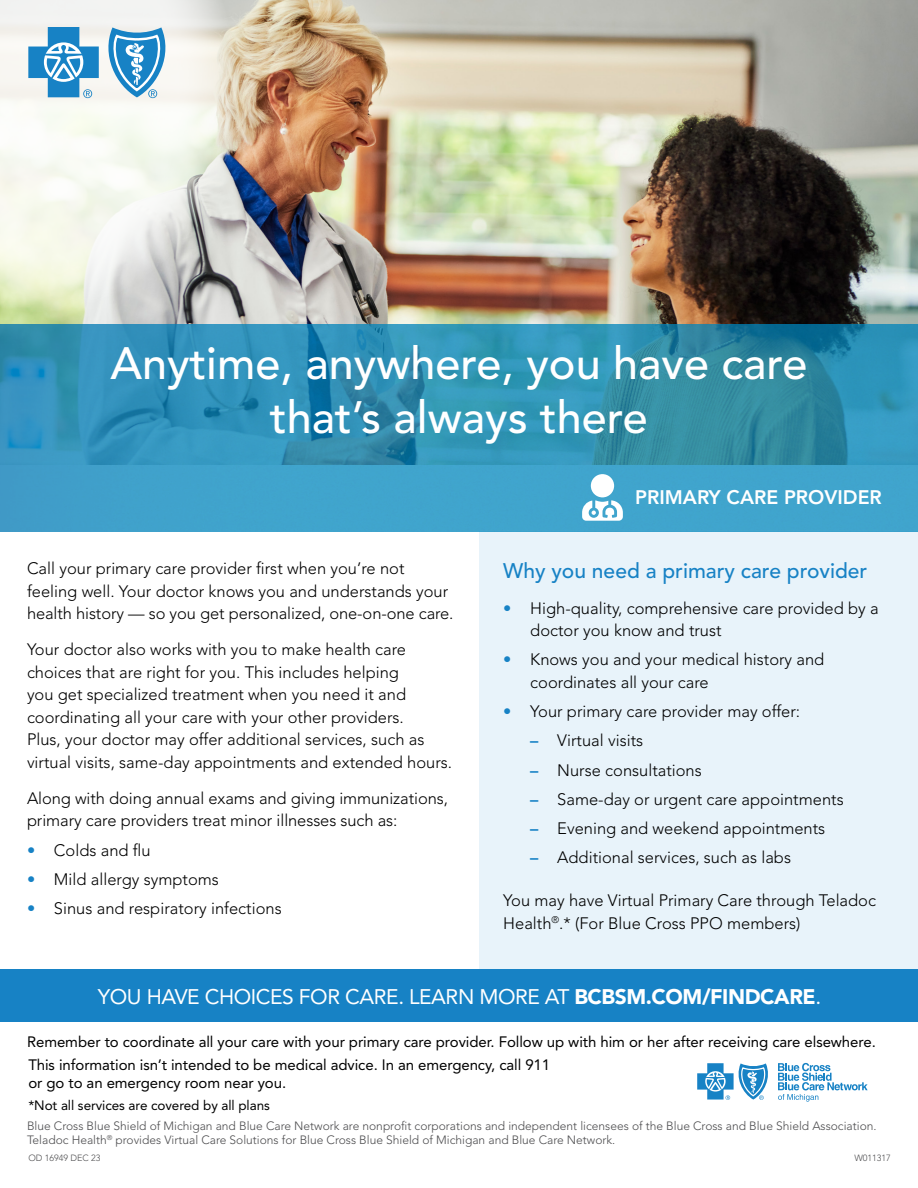
<style>
.page{position:relative;width:918px;height:1188px;background:#fff}
.page>*{position:absolute;margin:0;border:0;box-sizing:border-box;transform-origin:0 0}
.t1{font:500 45px/54px "Avenir LT Std";color:#fff;text-align:center}
.t2{font:21px "Avenir LT Std";letter-spacing:-.02em;color:#fff}
.t3{font:500 21px "Avenir LT Std";color:#1782c5}
.t4{font:800 19.5px "Avenir LT Std";color:#fff}
.t5{font:300 16.5px/22.5px "Avenir LT Std";color:#000}
.t6{font:15px/18px "Avenir LT Std";letter-spacing:-.005em;color:#000}
.t7{font:13.5px "Avenir LT Std";letter-spacing:-.005em;color:#000}
.t8{font:300 12px/13.5px "Avenir LT Std";color:#4d4d4f}
.t9{font:300 9px "Avenir LT Std";color:#4d4d4f}
.s1{color:#1782c5}
.s2{font-weight:800;color:#1782c5}
.s3{font-weight:900}
</style>
<div class="page">
<img style="left:0;top:0;width:918px;height:324px">
<svg style="left:0;top:0;width:237px;height:312px;fill:#f3f4ec"></svg>
<div style="left:480px;top:531px;width:438px;height:478px;background:#e8f3fa"></div>
<img style="left:0;top:324px;width:918px;height:207px">
<svg style="left:28px;top:27px;width:145px;height:71px"></svg>
<svg style="left:582px;top:474px;width:41px;height:47px"></svg>
<div style="left:0;top:970px;width:918px;height:52px;background:#1782c5"></div>
<svg style="left:778px;top:1063px;width:90px;height:39px"></svg>
<svg style="left:697px;top:1063px;width:71px;height:37px"></svg>
<h1 class="t1" style="left:110px;top:338px;width:699px">Anytime, anywhere, you have care that’s always there</h1>
<p class="t5" style="left:27px;top:557px;width:428px">Call your primary care provider first when you’re not feeling well. Your doctor knows you and understands your health history — so you get personalized, one-on-one care.</p>
<p class="t5" style="left:27px;top:638px;width:427px">Your doctor also works with you to make health care choices that are right for you. This includes helping<br>you get specialized treatment when you need it and coordinating all your care with your other providers.<br>Plus, your doctor may offer additional services, such as virtual visits, same-day appointments and extended hours.</p>
<p class="t5" style="left:27px;top:787px;width:423px">Along with doing annual exams and giving immunizations, primary care providers treat minor illnesses such as:</p>
<p class="t5" style="left:27px;top:839px;width:125px"><span class="s1">•</span> Colds and flu</p>
<p class="t5" style="left:27px;top:868px;width:194px"><span class="s1">•</span> Mild allergy symptoms</p>
<p class="t5" style="left:27px;top:897px;width:256px"><span class="s1">•</span> Sinus and respiratory infections</p>
<p class="t4" style="left:635px;top:486px;width:248px">PRIMARY CARE PROVIDER</p>
<p class="t3" style="left:503px;top:558px;width:366px">Why you need a primary care provider</p>
<p class="t5" style="left:530px;top:597px;width:350px;text-indent:-27px"><span class="s1">•</span> High-quality, comprehensive care provided by a doctor you know and trust</p>
<p class="t5" style="left:530px;top:649px;width:296px;text-indent:-27px"><span class="s1">•</span> Knows you and your medical history and coordinates all your care</p>
<p class="t5" style="left:503px;top:700px;width:298px"><span class="s1">•</span> Your primary care provider may offer:</p>
<p class="t5" style="left:530px;top:730px;width:114px"><span class="s2">–</span> Virtual visits</p>
<p class="t5" style="left:530px;top:759px;width:173px"><span class="s2">–</span> Nurse consultations</p>
<p class="t5" style="left:530px;top:788px;width:315px"><span class="s2">–</span> Same-day or urgent care appointments</p>
<p class="t5" style="left:530px;top:817px;width:297px"><span class="s2">–</span> Evening and weekend appointments</p>
<p class="t5" style="left:530px;top:847px;width:262px"><span class="s2">–</span> Additional services, such as labs</p>
<p class="t5" style="left:503px;top:889px;width:374px">You may have Virtual Primary Care through Teladoc<br>Health<sup>®</sup>.* (For Blue Cross PPO members)</p>
<p class="t2" style="left:98px;top:984px;width:725px">YOU HAVE CHOICES FOR CARE. LEARN MORE AT <span class="s3">BCBSM.COM/FINDCARE</span>.</p>
<p class="t6" style="left:27px;top:1033px;width:850px">Remember to coordinate all your care with your primary care provider. Follow up with him or her after receiving care elsewhere.</p>
<p class="t6" style="left:28px;top:1056px;width:523px">This information isn’t intended to be medical advice. In an emergency, call 911 or go to an emergency room near you.</p>
<p class="t7" style="left:28px;top:1097px;width:243px">*Not all services are covered by all plans</p>
<p class="t8" style="left:27px;top:1119px;width:851px">Blue Cross Blue Shield of Michigan and Blue Care Network are nonprofit corporations and independent licensees of the Blue Cross and Blue Shield Association.<br>Teladoc Health<sup>®</sup> provides Virtual Care Solutions for Blue Cross Blue Shield of Michigan and Blue Care Network.</p>
<p class="t9" style="left:28px;top:1152px;width:74px">OD 16949 DEC 23</p>
<p class="t9" style="left:854px;top:1152px;width:38px">W011317</p>
</div>
